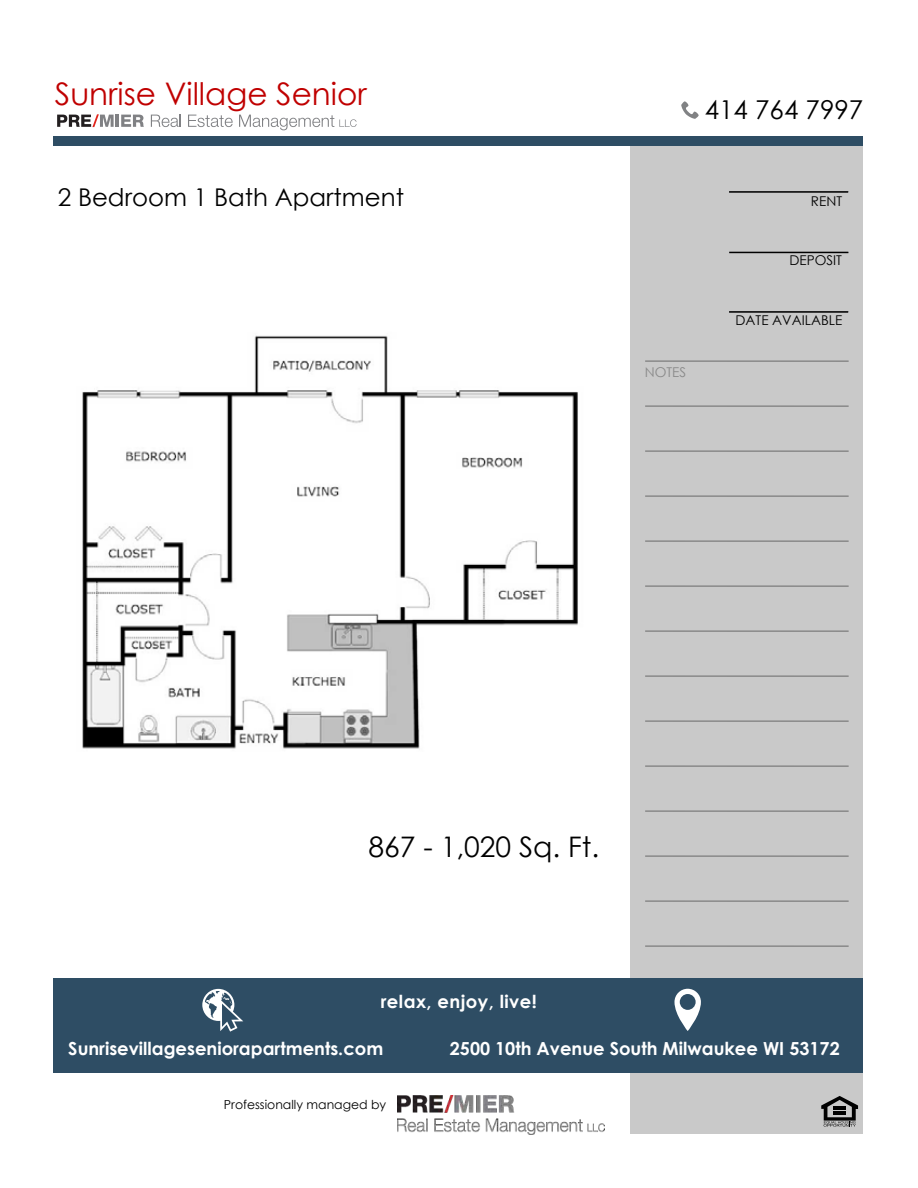
<style>
.page{position:relative;width:918px;height:1188px;background:#fff}
.page>*{position:absolute;margin:0;border:0;box-sizing:border-box;transform-origin:0 0}
.t1{font:31.05px "Century Gothic";color:#c00000}
.t2{font:28.35px "Century Gothic";color:#000}
.t3{font:25.95px "Century Gothic";color:#000}
.t4{font:24.45px "Century Gothic";color:#000}
.t5{font:700 18px "Century Gothic";color:#fff}
.t6{font:700 18px "Century Gothic";letter-spacing:.025em;color:#fff}
.t7{font:13.5px "Century Gothic";color:#000}
.t8{font:13.5px "Century Gothic";color:#898989}
.t9{font:12.45px "Century Gothic";color:#000}
</style>
<div class="page">
<div style="left:631px;top:144px;width:232px;height:990px;background:#c9c9c9"></div>
<div style="left:53px;top:978px;width:810px;height:94px;background:#2e4d64"></div>
<img style="left:398px;top:1096px;width:207px;height:39px">
<svg style="left:202px;top:989px;width:41px;height:43px"></svg>
<svg style="left:674px;top:989px;width:27px;height:42px"></svg>
<svg style="left:821px;top:1096px;width:37px;height:31px"></svg>
<hr style="left:645px;top:360px;width:204px;height:2px;background:#898989">
<hr style="left:645px;top:405px;width:204px;height:2px;background:#898989">
<hr style="left:645px;top:450px;width:204px;height:2px;background:#898989">
<hr style="left:645px;top:495px;width:204px;height:2px;background:#898989">
<hr style="left:645px;top:540px;width:204px;height:2px;background:#898989">
<hr style="left:645px;top:585px;width:204px;height:2px;background:#898989">
<hr style="left:645px;top:630px;width:204px;height:2px;background:#898989">
<hr style="left:645px;top:675px;width:204px;height:2px;background:#898989">
<hr style="left:645px;top:720px;width:204px;height:2px;background:#898989">
<hr style="left:645px;top:765px;width:204px;height:2px;background:#898989">
<hr style="left:645px;top:810px;width:204px;height:2px;background:#898989">
<hr style="left:645px;top:855px;width:204px;height:2px;background:#898989">
<hr style="left:645px;top:900px;width:204px;height:2px;background:#898989">
<hr style="left:645px;top:945px;width:204px;height:2px;background:#898989">
<hr style="left:729px;top:311px;width:119px;height:2px;background:#000">
<hr style="left:729px;top:252px;width:119px;height:1px;background:#000">
<hr style="left:729px;top:191px;width:119px;height:2px;background:#000">
<div style="left:53px;top:136px;width:810px;height:10px;background:#2e4d64"></div>
<svg style="left:681px;top:101px;width:18px;height:18px"></svg>
<img style="left:82px;top:335px;width:496px;height:414px">
<svg style="left:57px;top:114px;width:87px;height:13px"></svg>
<svg style="left:151px;top:115px;width:30px;height:12px"></svg>
<svg style="left:188px;top:115px;width:45px;height:12px"></svg>
<svg style="left:239px;top:115px;width:118px;height:15px"></svg>
<h1 class="t1" style="left:55px;top:72px;width:313px">Sunrise Village Senior</h1>
<h3 class="t4" style="left:58px;top:181px;width:348px">2 Bedroom 1 Bath Apartment</h3>
<h3 class="t3" style="left:705px;top:91px;width:160px">414 764 7997</h3>
<p class="t8" style="left:645px;top:363px;width:43px">NOTES</p>
<p class="t7" style="left:811px;top:192px;width:33px">RENT</p>
<p class="t7" style="left:790px;top:251px;width:54px">DEPOSIT</p>
<p class="t7" style="left:736px;top:311px;width:108px">DATE AVAILABLE</p>
<h2 class="t2" style="left:369px;top:827px;width:232px">867 - 1,020 Sq. Ft.</h2>
<p class="t6" style="left:381px;top:988px;width:158px">relax, enjoy, live!</p>
<p class="t5" style="left:68px;top:1035px;width:316px">Sunrisevillageseniorapartments.com</p>
<p class="t5" style="left:450px;top:1035px;width:391px">2500 10th Avenue South Milwaukee WI 53172</p>
<p class="t9" style="left:224px;top:1096px;width:164px">Professionally managed by</p>
</div>
